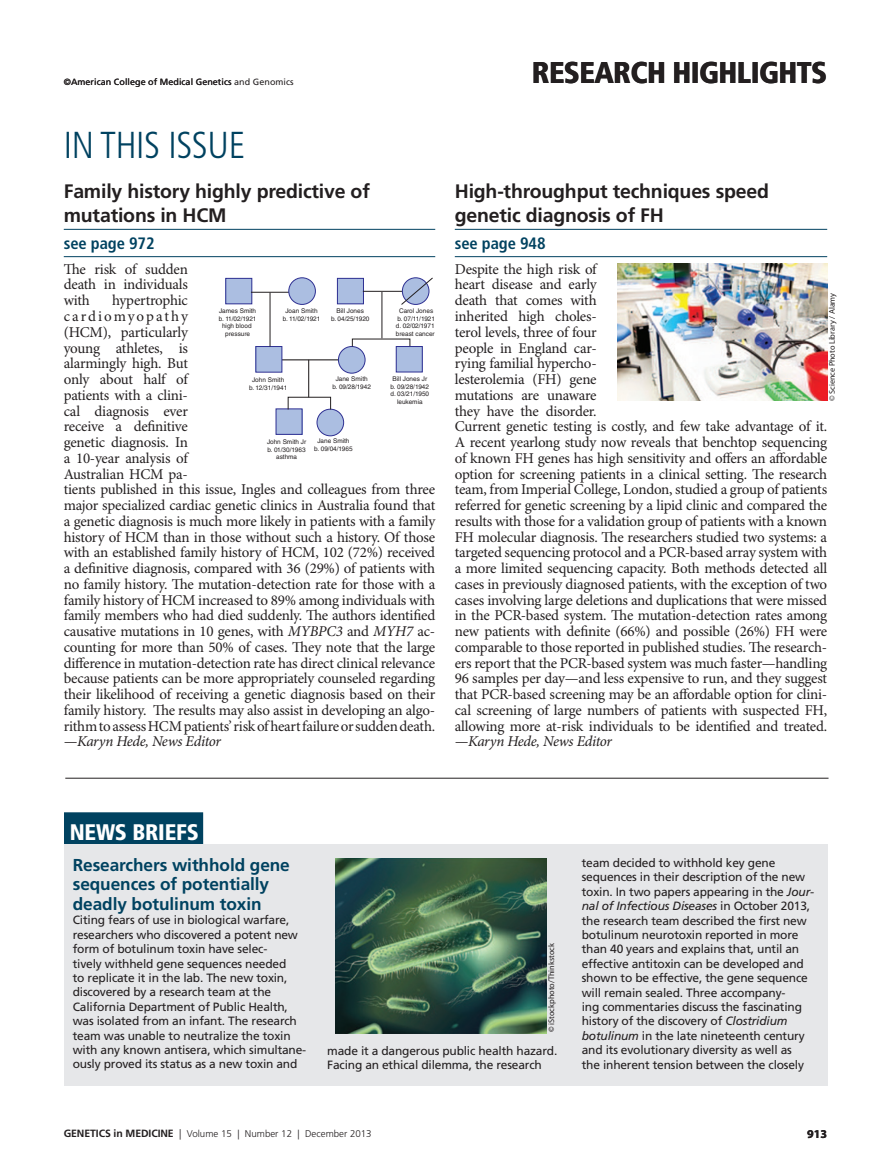
<style>
.page{position:relative;width:891px;height:1175px;background:#fff}
.page>*{position:absolute;margin:0;border:0;box-sizing:border-box;transform-origin:0 0}
.t1{font:300 condensed 37.5px "Frutiger LT Std";letter-spacing:-.01em;color:#004260}
.t2{font:900 condensed 30px "Frutiger LT Std";letter-spacing:-.02em;color:#231f20}
.t3{font:900 condensed 22.5px "Frutiger LT Std";letter-spacing:-.01em;color:#fff}
.t4{font:700 19.5px/23.4px "Frutiger LT Std";letter-spacing:-.01em;color:#231f20}
.t5{font:700 17.25px/19.4px "Frutiger LT Std";letter-spacing:-.005em;color:#004260}
.t6{font:700 condensed 16.5px "Frutiger LT Std";letter-spacing:-.005em;color:#004260}
.t7{font:15px/15.8px "Minion Pro";letter-spacing:-.015em;color:#231f20}
.t8{font:italic 15px "Minion Pro";letter-spacing:-.025em;color:#231f20}
.t9{font:12px/14.4px "Frutiger LT Std";letter-spacing:-.015em;color:#231f20}
.t10{font:700 12px "Myriad Pro";color:#231f20}
.t11{font:9.75px "Frutiger LT Std Light 2";color:#231f20}
.t12{font:9px "Frutiger LT Std";letter-spacing:.005em;color:#231f20}
.t13{font:8.25px "Myriad Pro";letter-spacing:-.005em;color:#231f20}
.t14{font:6.45px/7.6px "Helvetica LT Std";color:#231f20;text-align:center}
.s1{font-style:italic}
.s2{font-weight:600}
.s3{font-family:"Frutiger LT Std";font-weight:700;font-size:10.5px}
.s4{font-size:10.5px}
</style>
<div class="page">
<hr style="left:65px;top:777px;width:764px;height:1px;background:#231f20">
<div style="left:64px;top:812px;width:139px;height:33px;background:#004260"></div>
<div style="left:64px;top:844px;width:763px;height:241px;background:#e6e7e9"></div>
<hr style="left:64px;top:229px;width:371px;height:1px;background:#004260">
<hr style="left:64px;top:256px;width:371px;height:1px;background:#004260">
<hr style="left:455px;top:229px;width:372px;height:1px;background:#004260">
<hr style="left:455px;top:256px;width:372px;height:1px;background:#004260">
<img style="left:335px;top:859px;width:212px;height:174px">
<hr style="left:281px;top:359px;width:58px;height:1px;background:#231f20">
<div style="left:256px;top:346px;width:26px;height:26px;background:#abbee1"></div>
<div style="left:256px;top:346px;width:26px;height:26px;border:1px solid #2e3092"></div>
<div style="left:338px;top:346px;width:27px;height:27px;background:#abbee1;border-radius:50%"></div>
<div style="left:338px;top:346px;width:27px;height:27px;border:1px solid #2e3092;border-radius:50%"></div>
<div style="left:226px;top:278px;width:26px;height:26px;background:#abbee1"></div>
<div style="left:225px;top:278px;width:27px;height:26px;border:1px solid #2e3092"></div>
<div style="left:396px;top:346px;width:26px;height:26px;background:#abbee1"></div>
<div style="left:396px;top:346px;width:27px;height:26px;border:1px solid #2e3092"></div>
<div style="left:276px;top:409px;width:26px;height:25px;background:#abbee1"></div>
<div style="left:276px;top:408px;width:26px;height:27px;border:1px solid #2e3092"></div>
<div style="left:317px;top:409px;width:27px;height:27px;background:#abbee1;border-radius:50%"></div>
<div style="left:317px;top:409px;width:27px;height:27px;border:1px solid #2e3092;border-radius:50%"></div>
<hr style="left:308px;top:360px;width:1px;height:37px;background:#231f20">
<div style="left:288px;top:397px;width:43px;height:13px;border:1px solid #231f20"></div>
<hr style="left:270px;top:292px;width:1px;height:54px;background:#231f20">
<hr style="left:251px;top:292px;width:41px;height:1px;background:#231f20">
<div style="left:337px;top:278px;width:26px;height:26px;background:#abbee1"></div>
<div style="left:337px;top:278px;width:27px;height:26px;border:1px solid #2e3092"></div>
<hr style="left:382px;top:292px;width:1px;height:46px;background:#231f20">
<hr style="left:363px;top:291px;width:41px;height:1px;background:#231f20">
<div style="left:289px;top:278px;width:26px;height:26px;background:#abbee1;border-radius:50%"></div>
<div style="left:288px;top:277px;width:28px;height:28px;border:1px solid #2e3092;border-radius:50%"></div>
<svg style="left:401px;top:277px;width:32px;height:28px"></svg>
<img style="left:618px;top:264px;width:209px;height:136px">
<p class="t12" style="left:64px;top:76px;width:231px">©American College of Medical Genetics and Genomics</p>
<h1 class="t1" style="left:64px;top:123px;width:183px">IN THIS ISSUE</h1>
<h3 class="t4" style="left:64px;top:180px;width:308px">Family history highly predictive of mutations in HCM</h3>
<p class="t6" style="left:64px;top:233px;width:92px">see page 972</p>
<p class="t7" style="left:64px;top:262px;width:126px;text-align:justify">The risk of sudden death in individuals with</p>
<p class="t7" style="left:64px;top:293px;width:373px;text-indent:48px">hypertrophic<br>cardiomyopathy<br>(HCM), particularly<br>young athletes, is<br>alarmingly high. But<br>only about half of<br>patients with a clini-<br>cal diagnosis ever<br>receive a definitive<br>genetic diagnosis. In<br>a 10-year analysis of<br>Australian HCM pa-<br>tients published in this issue, Ingles and colleagues from three major specialized cardiac genetic clinics in Australia found that a genetic diagnosis is much more likely in patients with a family history of HCM than in those without such a history. Of those with an established family history of HCM, 102 (72%) received a definitive diagnosis, compared with 36 (29%) of patients with no family history. The mutation-detection rate for those with a family history of HCM increased to 89% among individuals with family members who had died suddenly. The authors identified causative mutations in 10 genes, with <span class="s1">MYBPC3</span> and <span class="s1">MYH7</span> ac&shy;counting for more than 50% of cases. They note that the large difference in mutation-detection rate has direct clinical relevance because patients can be more appropriately counseled regarding their likelihood of receiving a genetic diagnosis based on their family history. The results may also assist in developing an algo&shy;rithm to assess HCM patients’ risk of heart failure or sudden death.</p>
<p class="t8" style="left:64px;top:732px;width:159px">—Karyn Hede, News Editor</p>
<p class="t14" style="left:219px;top:307px;width:39px">James Smith b. 11/02/1921 high blood pressure</p>
<p class="t14" style="left:283px;top:307px;width:39px">Joan Smith b. 11/02/1921</p>
<p class="t14" style="left:331px;top:307px;width:40px">Bill Jones<br>b. 04/25/1920</p>
<p class="t14" style="left:396px;top:307px;width:41px">Carol Jones b. 07/11/1921 d. 02/02/1971 breast cancer</p>
<p class="t14" style="left:333px;top:375px;width:40px">Jane Smith b. 09/28/1942</p>
<p class="t14" style="left:391px;top:375px;width:40px">Bill Jones Jr b. 09/28/1942 d. 03/21/1950 leukemia</p>
<p class="t14" style="left:249px;top:376px;width:40px">John Smith b. 12/31/1941</p>
<p class="t14" style="left:314px;top:437px;width:40px">Jane Smith b. 09/04/1965</p>
<p class="t14" style="left:267px;top:438px;width:41px">John Smith Jr b. 01/30/1963 asthma</p>
<h2 class="t2" style="left:532px;top:54px;width:297px">RESEARCH HIGHLIGHTS</h2>
<h3 class="t4" style="left:455px;top:180px;width:316px">High-throughput techniques speed genetic diagnosis of FH</h3>
<p class="t6" style="left:455px;top:233px;width:92px">see page 948</p>
<p class="t7" style="left:455px;top:262px;width:374px">Despite the high risk of<br>heart disease and early<br>death that comes with<br>inherited high choles-<br>terol levels, three of four<br>people in England car-<br>rying familial hypercho-<br>lesterolemia (FH) gene<br>mutations are unaware<br>they have the disorder.<br>Current genetic testing is costly, and few take advantage of it.<br>A recent yearlong study now reveals that benchtop sequencing of known FH genes has high sensitivity and offers an affordable option for screening patients in a clinical setting. The research team, from Imperial College, London, studied a group of patients referred for genetic screening by a lipid clinic and compared the results with those for a validation group of patients with a known FH molecular diagnosis. The researchers studied two systems: a targeted sequencing protocol and a PCR-based array system with a more limited sequencing capacity. Both methods detected all cases in previously diagnosed patients, with the exception of two cases involving large deletions and duplications that were missed in the PCR-based system. The mutation-detection rates among new patients with definite (66%) and possible (26%) FH were comparable to those reported in published studies. The research&shy;ers report that the PCR-based system was much faster—handling 96 samples per day—and less expensive to run, and they suggest that PCR-based screening may be an affordable option for clini&shy;cal screening of large numbers of patients with suspected FH, allowing more at-risk individuals to be identified and treated.</p>
<p class="t8" style="left:455px;top:732px;width:159px">—Karyn Hede, News Editor</p>
<p class="t13" style="left:827px;top:401px;width:110px;rotate:-90deg">© Science Photo Library / Alamy</p>
<h3 class="t3" style="left:70px;top:818px;width:131px">NEWS BRIEFS</h3>
<p class="t5" style="left:73px;top:855px;width:219px">Researchers withhold gene sequences of potentially deadly botulinum toxin</p>
<p class="t9" style="left:73px;top:913px;width:235px">Citing fears of use in biological warfare, researchers who discovered a potent new form of botulinum toxin have selec-<br>tively withheld gene sequences needed<br>to replicate it in the lab. The new toxin, discovered by a research team at the California Department of Public Health, was isolated from an infant. The research team was unable to neutralize the toxin with any known antisera, which simultane&shy;ously proved its status as a new toxin and</p>
<p class="t13" style="left:547px;top:1032px;width:91px;rotate:-90deg"><span class="s2">©</span> iStockphoto/Thinkstock</p>
<p class="t9" style="left:327px;top:1043px;width:232px">made it a dangerous public health hazard.<br>Facing an ethical dilemma, the research</p>
<p class="t11" style="left:64px;top:1128px;width:309px"><span class="s3">Genetics in medicine</span> <span class="s4">|</span> Volume 15 | Number 12 | December 2013</p>
<p class="t9" style="left:582px;top:855px;width:234px">team decided to withhold key gene sequences in their description of the new toxin. In two papers appearing in the <span class="s1">Jour&shy;nal of Infectious Diseases</span> in October 2013, the research team described the first new botulinum neurotoxin reported in more than 40 years and explains that, until an effective antitoxin can be developed and shown to be effective, the gene sequence will remain sealed. Three accompany-<br>ing commentaries discuss the fascinating history of the discovery of <span class="s1">Clostridium botulinum</span> in the late nineteenth century and its evolutionary diversity as well as<br>the inherent tension between the closely</p>
<p class="t10" style="left:807px;top:1127px;width:21px">913</p>
</div>
